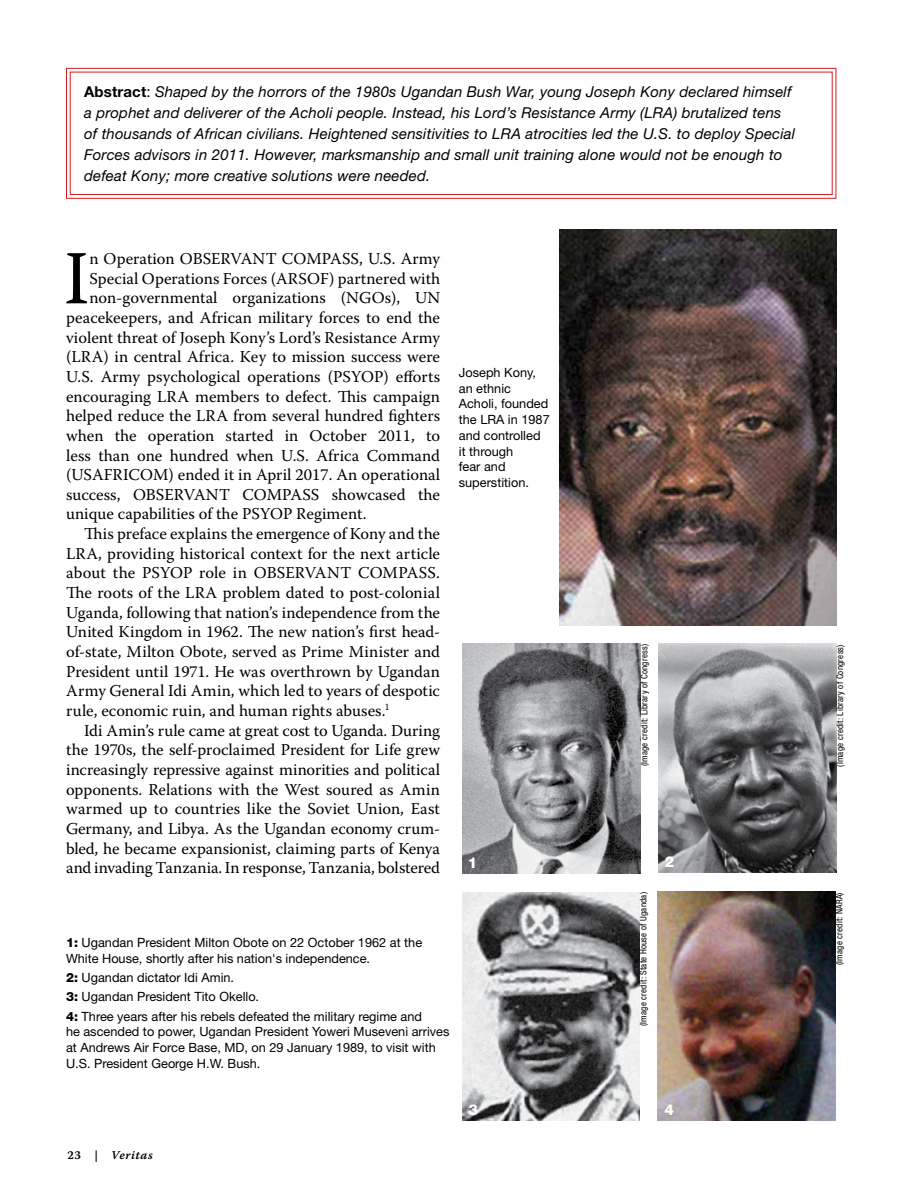
<style>
.page{position:relative;width:918px;height:1188px;background:#fff}
.page>*{position:absolute;margin:0;border:0;box-sizing:border-box;transform-origin:0 0}
.t1{font:76.2px "Warnock Pro";color:#000}
.t2{font:16.5px "Warnock Pro";color:#000}
.t3{font:italic 15px/21px "Helvetica Neue LT Std";letter-spacing:.01em;color:#000}
.t4{font:800 15px "Helvetica Neue LT Std";color:#fff}
.t5{font:12.75px/15.8px "Helvetica Neue LT Std";color:#000}
.t6{font:12px "Warnock Pro Semibold It Capt";letter-spacing:.045em;color:#000}
.t7{font:condensed 9px "Helvetica Neue LT Std";letter-spacing:.025em;color:#000}
.s1{font-weight:700;font-style:normal}
.s2{font-style:normal}
.s3{font-weight:800}
.s4{font-family:"Warnock Pro Semibold Capt"}
</style>
<div class="page">
<img style="left:560px;top:229px;width:276px;height:396px">
<img style="left:462px;top:644px;width:178px;height:229px">
<img style="left:659px;top:644px;width:177px;height:228px">
<img style="left:462px;top:892px;width:178px;height:228px">
<img style="left:658px;top:891px;width:177px;height:229px">
<svg style="left:66px;top:68px;width:771px;height:131px"></svg>
<div style="left:70px;top:72px;width:763px;height:123px;border:1px solid #d71920"></div>
<p class="t3" style="left:84px;top:81px;width:713px"><span class="s1">Abstract</span><span class="s2">:</span> Shaped by the horrors of the 1980s Ugandan Bush War, young Joseph Kony declared himself a prophet and deliverer of the Acholi people. Instead, his Lord’s Resistance Army (LRA) brutalized tens of thousands of African civilians. Heightened sensitivities to LRA atrocities led the U.S. to deploy Special Forces advisors in 2011. However, marksmanship and small unit training alone would not be enough to defeat Kony; more creative solutions were needed.</p>
<h1 class="t1" style="left:64px;top:232px;width:27px">I</h1>
<p class="t2" style="left:89px;top:249px;width:352px">n Operation OBSERVANT COMPASS, U.S. Army</p>
<p class="t2" style="left:89px;top:268px;width:352px">Special Operations Forces (ARSOF) partnered with</p>
<p class="t2" style="left:89px;top:288px;width:352px">non-governmental organizations (NGOs), UN</p>
<p class="t2" style="left:66px;top:308px;width:375px">peacekeepers, and African military forces to end the</p>
<p class="t2" style="left:66px;top:327px;width:375px">violent threat of Joseph Kony’s Lord’s Resistance Army</p>
<p class="t2" style="left:66px;top:347px;width:376px">(LRA) in central Africa. Key to mission success were</p>
<p class="t2" style="left:66px;top:367px;width:376px">U.S. Army psychological operations (PSYOP) efforts</p>
<p class="t2" style="left:66px;top:386px;width:375px">encouraging LRA members to defect. This campaign</p>
<p class="t2" style="left:66px;top:406px;width:376px">helped reduce the LRA from several hundred fighters</p>
<p class="t2" style="left:66px;top:426px;width:376px">when the operation started in October 2011, to</p>
<p class="t2" style="left:66px;top:445px;width:376px">less than one hundred when U.S. Africa Command</p>
<p class="t2" style="left:66px;top:465px;width:376px">(USAFRICOM) ended it in April 2017. An operational</p>
<p class="t2" style="left:66px;top:484px;width:376px">success, OBSERVANT COMPASS showcased the</p>
<p class="t2" style="left:66px;top:504px;width:302px">unique capabilities of the PSYOP Regiment.</p>
<p class="t2" style="left:84px;top:524px;width:358px">This preface explains the emergence of Kony and the</p>
<p class="t2" style="left:66px;top:543px;width:375px">LRA, providing historical context for the next article</p>
<p class="t2" style="left:66px;top:563px;width:375px">about the PSYOP role in OBSERVANT COMPASS.</p>
<p class="t2" style="left:66px;top:583px;width:376px">The roots of the LRA problem dated to post-colonial</p>
<p class="t2" style="left:66px;top:602px;width:376px">Uganda, following that nation’s independence from the</p>
<p class="t2" style="left:66px;top:622px;width:375px">United Kingdom in 1962. The new nation’s first head-</p>
<p class="t2" style="left:66px;top:642px;width:376px">of-state, Milton Obote, served as Prime Minister and</p>
<p class="t2" style="left:66px;top:661px;width:376px">President until 1971. He was overthrown by Ugandan</p>
<p class="t2" style="left:66px;top:681px;width:376px">Army General Idi Amin, which led to years of despotic</p>
<p class="t2" style="left:66px;top:701px;width:325px">rule, economic ruin, and human rights abuses.<sup>1</sup></p>
<p class="t2" style="left:84px;top:720px;width:357px">Idi Amin’s rule came at great cost to Uganda. During</p>
<p class="t2" style="left:66px;top:740px;width:375px">the 1970s, the self-proclaimed President for Life grew</p>
<p class="t2" style="left:66px;top:760px;width:376px">increasingly repressive against minorities and political</p>
<p class="t2" style="left:66px;top:779px;width:376px">opponents. Relations with the West soured as Amin</p>
<p class="t2" style="left:66px;top:799px;width:376px">warmed up to countries like the Soviet Union, East</p>
<p class="t2" style="left:66px;top:819px;width:376px">Germany, and Libya. As the Ugandan economy crum-</p>
<p class="t2" style="left:66px;top:838px;width:375px">bled, he became expansionist, claiming parts of Kenya</p>
<p class="t2" style="left:66px;top:858px;width:376px">and invading Tanzania. In response, Tanzania, bolstered</p>
<p class="t5" style="left:459px;top:364px;width:92px">Joseph Kony, an ethnic<br>Acholi, founded the LRA in 1987 and controlled it through<br>fear and superstition.</p>
<p class="t4" style="left:468px;top:854px;width:11px">1</p>
<p class="t5" style="left:66px;top:935px;width:358px"><span class="s3">1:</span> Ugandan President Milton Obote on 22 October 1962 at the<br>White House, shortly after his nation's independence.</p>
<p class="t5" style="left:66px;top:968px;width:358px;line-height:19.2px"><span class="s3">2:</span> Ugandan dictator Idi Amin.<br><span class="s3">3:</span> Ugandan President Tito Okello.<br><span class="s3">4:</span> Three years after his rebels defeated the military regime and</p>
<p class="t5" style="left:66px;top:1024px;width:385px">he ascended to power, Ugandan President Yoweri Museveni arrives at Andrews Air Force Base, MD, on 29 January 1989, to visit with<br>U.S. President George H.W. Bush.</p>
<p class="t6" style="left:68px;top:1148px;width:87px"><span class="s4">23 |</span> Veritas</p>
<p class="t4" style="left:468px;top:1101px;width:11px">3</p>
<p class="t7" style="left:639px;top:766px;width:124px;rotate:-90deg">(Image credit: Library of Congress)</p>
<p class="t7" style="left:638px;top:1026px;width:135px;rotate:-90deg">(Image credit: State House of Uganda)</p>
<p class="t4" style="left:665px;top:853px;width:11px">2</p>
<p class="t4" style="left:664px;top:1100px;width:11px">4</p>
<p class="t7" style="left:835px;top:767px;width:124px;rotate:-90deg">(Image credit: Library of Congress)</p>
<p class="t7" style="left:834px;top:965px;width:74px;rotate:-90deg">(Image credit: NARA)</p>
</div>
